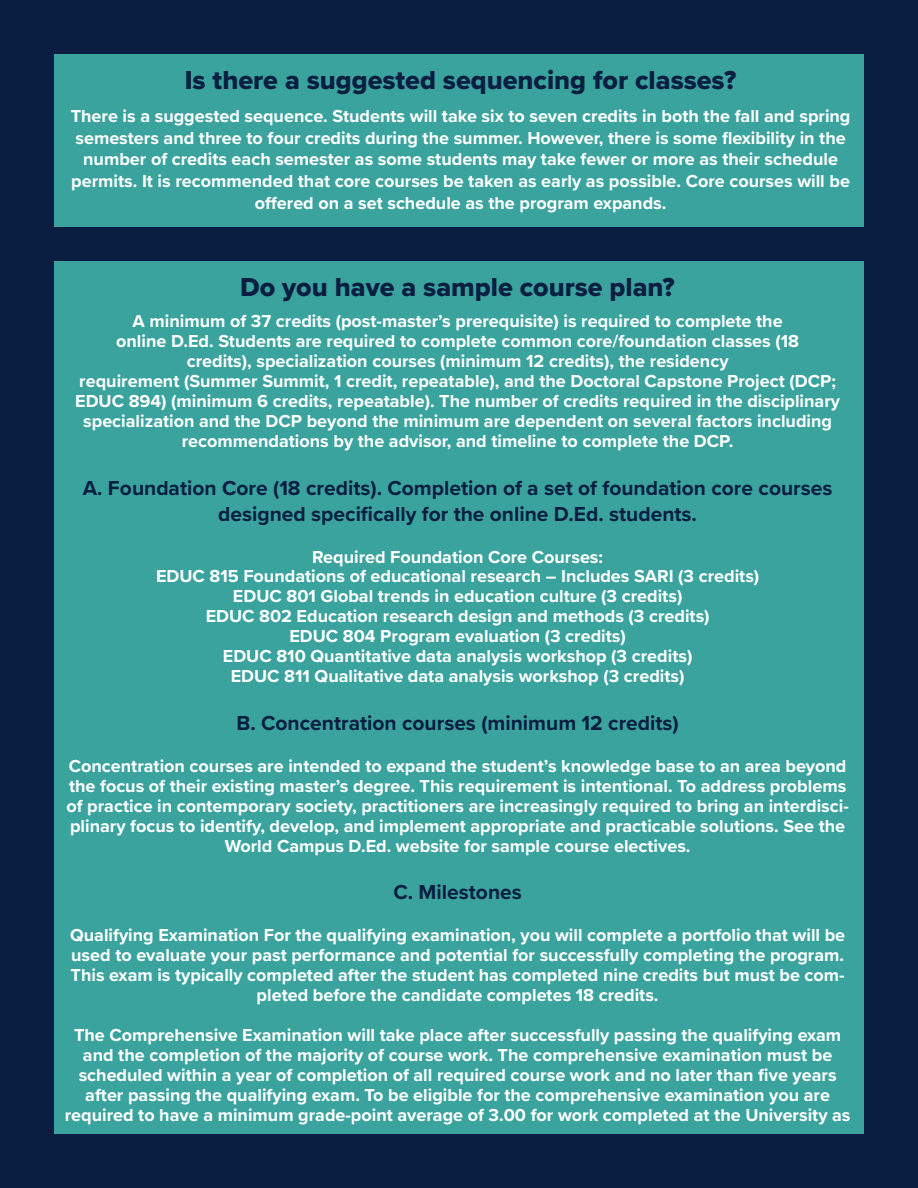
<style>
.page{position:relative;width:918px;height:1188px;background:#0a1e41}
.page>*{position:absolute;margin:0;border:0;box-sizing:border-box;transform-origin:0 0}
.t1{font:27px "Proxima Nova Extrabld";color:#0a1e41}
.t2{font:700 21px/25.7px "Proxima Nova";color:#0a1e41;text-align:center}
.t3{font:700 18px/20px "Proxima Nova";color:#fff;text-align:center}
</style>
<div class="page">
<div style="left:54px;top:261px;width:810px;height:873px;background:#3ba39e"></div>
<div style="left:54px;top:54px;width:810px;height:173px;background:#3ba39e"></div>
<h1 class="t1" style="left:185px;top:60px;width:553px">Is there a suggested sequencing for classes?</h1>
<p class="t3" style="left:71px;top:105px;width:781px;line-height:21.6px">There is a suggested sequence. Students will take six to seven credits in both the fall and spring semesters and three to four credits during the summer. However, there is some flexibility in the number of credits each semester as some students may take fewer or more as their schedule permits. It is recommended that core courses be taken as early as possible. Core courses will be offered on a set schedule as the program expands.</p>
<h1 class="t1" style="left:240px;top:267px;width:436px">Do you have a sample course plan?</h1>
<p class="t3" style="left:75px;top:311px;width:766px">A minimum of 37 credits (post-master’s prerequisite) is required to complete the<br>online D.Ed. Students are required to complete common core/foundation classes (18<br>credits), specialization courses (minimum 12 credits), the residency<br>requirement (Summer Summit, 1 credit, repeatable), and the Doctoral Capstone Project (DCP; EDUC 894) (minimum 6 credits, repeatable). The number of credits required in the disciplinary specialization and the DCP beyond the minimum are dependent on several factors including recommendations by the advisor, and timeline to complete the DCP.</p>
<p class="t2" style="left:83px;top:475px;width:751px">A. Foundation Core (18 credits). Completion of a set of foundation core courses designed specifically for the online D.Ed. students.</p>
<p class="t3" style="left:156px;top:546px;width:605px">Required Foundation Core Courses:<br>EDUC 815 Foundations of educational research – Includes SARI (3 credits)<br>EDUC 801 Global trends in education culture (3 credits)<br>EDUC 802 Education research design and methods (3 credits)<br>EDUC 804 Program evaluation (3 credits)<br>EDUC 810 Quantitative data analysis workshop (3 credits)<br>EDUC 811 Qualitative data analysis workshop (3 credits)</p>
<p class="t2" style="left:236px;top:710px;width:444px">B. Concentration courses (minimum 12 credits)</p>
<p class="t3" style="left:66px;top:756px;width:784px">Concentration courses are intended to expand the student’s knowledge base to an area beyond the focus of their existing master’s degree. This requirement is intentional. To address problems of practice in contemporary society, practitioners are increasingly required to bring an interdisci&shy;plinary focus to identify, develop, and implement appropriate and practicable solutions. See the World Campus D.Ed. website for sample course electives.</p>
<p class="t2" style="left:393px;top:879px;width:130px">C. Milestones</p>
<p class="t3" style="left:70px;top:925px;width:777px">Qualifying Examination For the qualifying examination, you will complete a portfolio that will be used to evaluate your past performance and potential for successfully completing the program.<br>This exam is typically completed after the student has completed nine credits but must be com&shy;pleted before the candidate completes 18 credits.</p>
<p class="t3" style="left:65px;top:1025px;width:787px">The Comprehensive Examination will take place after successfully passing the qualifying exam and the completion of the majority of course work. The comprehensive examination must be scheduled within a year of completion of all required course work and no later than five years after passing the qualifying exam. To be eligible for the comprehensive examination you are required to have a minimum grade-point average of 3.00 for work completed at the University as</p>
</div>
